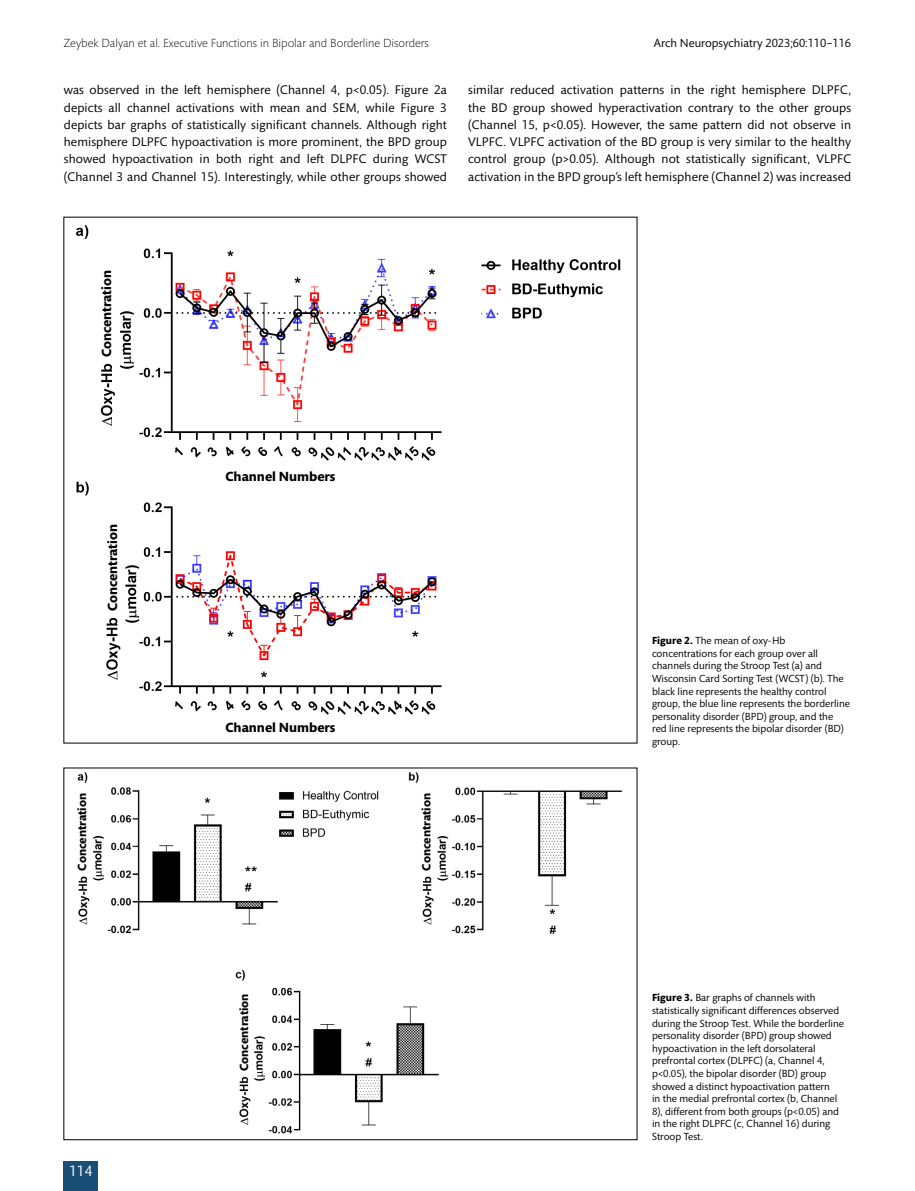
<style>
.page{position:relative;width:915px;height:1191px;background:#fff}
.page>*{position:absolute;margin:0;border:0;box-sizing:border-box;transform-origin:0 0}
.t1{font:15px "Mundo Sans Std";color:#fff}
.t2{font:700 13.5px "Mundo Sans Std";color:#000}
.t3{font:12.75px/17.2px "Mundo Sans Std";letter-spacing:.01em;color:#000;text-align:justify}
.t4{font:300 12px "Mundo Sans Std";color:#000}
.t5{font:700 12px "Mundo Sans Std";color:#000}
.t6{font:12px "Mundo Sans Std";color:#000}
.t7{font:10.5px/12.6px "Mundo Sans Std";color:#000}
.s1{font-weight:700}
</style>
<div class="page">
<div style="left:64px;top:1161px;width:34px;height:30px;background:#194e77"></div>
<img style="left:76px;top:225px;width:545px;height:490px">
<div style="left:96px;top:222px;width:20px;height:139px;background:#fff"></div>
<div style="left:221px;top:461px;width:186px;height:30px;background:#fff"></div>
<div style="left:102px;top:476px;width:20px;height:139px;background:#fff"></div>
<img style="left:77px;top:772px;width:545px;height:362px">
<div style="left:72px;top:786px;width:20px;height:89px;background:#fff"></div>
<div style="left:416px;top:786px;width:20px;height:89px;background:#fff"></div>
<div style="left:233px;top:986px;width:21px;height:89px;background:#fff"></div>
<p class="t4" style="left:64px;top:37px;width:366px">Zeybek Dalyan et al. Executive Functions in Bipolar and Borderline Disorders</p>
<p class="t6" style="left:653px;top:37px;width:199px">Arch Neuropsychiatry 2023;60:110−116</p>
<p class="t3" style="left:64px;top:82px;width:384px">was observed in the left hemisphere (Channel 4, p&lt;0.05). Figure 2a depicts all channel activations with mean and SEM, while Figure 3 depicts bar graphs of statistically significant channels. Although right hemisphere DLPFC hypoactivation is more prominent, the BPD group showed hypoactivation in both right and left DLPFC during WCST (Channel 3 and Channel 15). Interestingly, while other groups showed</p>
<p class="t3" style="left:468px;top:82px;width:384px">similar reduced activation patterns in the right hemisphere DLPFC, the BD group showed hyperactivation contrary to the other groups (Channel 15, p&lt;0.05). However, the same pattern did not observe in VLPFC. VLPFC activation of the BD group is very similar to the healthy control group (p&gt;0.05). Although not statistically significant, VLPFC activation in the BPD group’s left hemisphere (Channel 2) was increased</p>
<p class="t2" style="left:99px;top:357px;width:89px;rotate:-90deg">Concentration</p>
<p class="t2" style="left:105px;top:611px;width:89px;rotate:-90deg">Concentration</p>
<p class="t2" style="left:225px;top:469px;width:111px">Channel Numbers</p>
<p class="t2" style="left:225px;top:720px;width:111px">Channel Numbers</p>
<p class="t5" style="left:76px;top:870px;width:79px;rotate:-90deg">Concentration</p>
<p class="t5" style="left:419px;top:870px;width:79px;rotate:-90deg">Concentration</p>
<p class="t1" style="left:69px;top:1162px;width:25px">114</p>
<p class="t5" style="left:237px;top:1071px;width:79px;rotate:-90deg">Concentration</p>
<p class="t7" style="left:651px;top:634px;width:199px"><span class="s1">Figure 2.</span> The mean of oxy-Hb concentrations for each group over all channels during the Stroop Test (a) and Wisconsin Card Sorting Test (WCST) (b). The black line represents the healthy control group, the blue line represents the borderline personality disorder (BPD) group, and the red line represents the bipolar disorder (BD) group.</p>
<p class="t7" style="left:651px;top:991px;width:193px"><span class="s1">Figure 3.</span> Bar graphs of channels with statistically significant differences observed during the Stroop Test. While the borderline personality disorder (BPD) group showed hypoactivation in the left dorsolateral prefrontal cortex (DLPFC) (a, Channel 4, p&lt;0.05), the bipolar disorder (BD) group showed a distinct hypoactivation pattern<br>in the medial prefrontal cortex (b, Channel 8), different from both groups (p&lt;0.05) and in the right DLPFC (c, Channel 16) during Stroop Test.</p>
</div>
